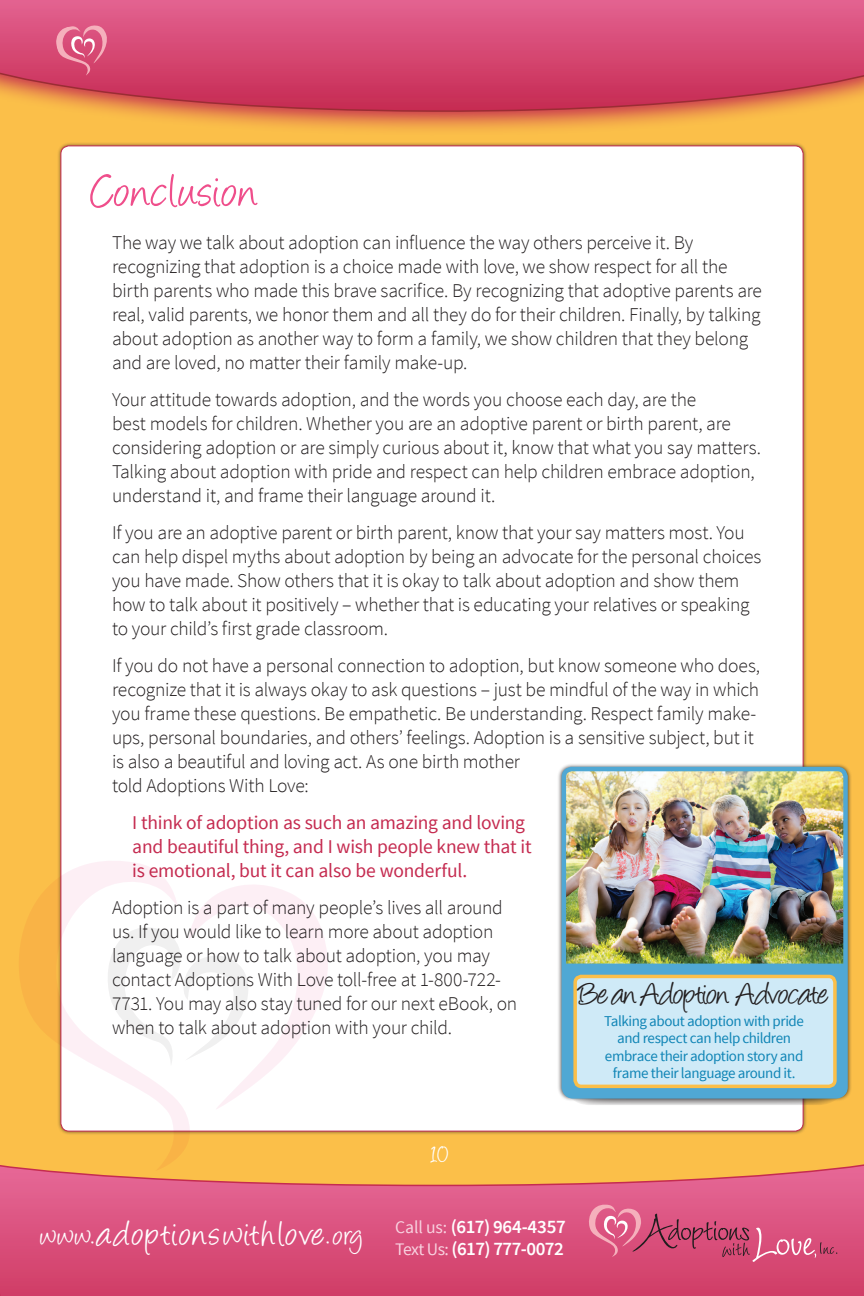
<style>
.page{position:relative;width:864px;height:1296px;background:#fff}
.page>*{position:absolute;margin:0;border:0;box-sizing:border-box;transform-origin:0 0}
.t1{font:54px "Angelina";letter-spacing:.02em;color:#ef4e8b}
.t2{font:40.2px "Angelina";letter-spacing:.035em;color:#fff}
.t3{font:36px "Angelina";letter-spacing:-.03em;color:#231f20}
.t4{font:27px "Angelina";color:#fff}
.t5{font:300 19.5px/24px "Source Sans Pro";letter-spacing:-.015em;color:#231f20}
.t6{font:19.5px/24px "Source Sans Pro";letter-spacing:-.015em;color:#c52b50}
.t7{font:600 19.05px "Source Sans Pro";letter-spacing:-.03em;color:#fff}
.t8{font:15px/17.2px "Source Sans Pro";letter-spacing:-.025em;color:#1085b6;text-align:center}
.s1{font-size:33.9px}
.s2{font-weight:400;font-size:17.7px;color:#f8d2e0}
</style>
<div class="page">
<div style="left:0;top:60px;width:864px;height:1141px;background:#fbbf49"></div>
<div style="left:61px;top:146px;width:742px;height:985px;background:#fff;border-radius:8px"></div>
<svg style="left:563px;top:991px;width:284px;height:114px"></svg>
<div style="left:558px;top:763px;width:294px;height:338px;background:#231f20;opacity:.75"></div>
<img style="left:567px;top:772px;width:276px;height:190px">
<div style="left:562px;top:767px;width:286px;height:331px;border:4px solid #50a8d4;border-radius:8px"></div>
<svg style="left:562px;top:962px;width:286px;height:138px;background:#58a6c7"></svg>
<div style="left:575px;top:976px;width:260px;height:110px;background:#cfeaf7;border-radius:6px"></div>
<div style="left:573px;top:975px;width:264px;height:113px;border:3px solid #fbbf49;border-radius:6px"></div>
<svg style="left:116px;top:112px;width:646px;height:18px"></svg>
<svg style="left:0;top:0;width:864px;height:112px;background:#d64e6f"></svg>
<svg style="left:0;top:1164px;width:864px;height:132px;background:#dd5c75"></svg>
<svg style="left:589px;top:1205px;width:248px;height:57px;background:#d45880"></svg>
<svg style="left:55px;top:25px;width:59px;height:51px;background:#dc6185"></svg>
<svg style="left:191px;top:885px;width:170px;height:249px"></svg>
<svg style="left:11px;top:857px;width:180px;height:314px"></svg>
<h1 class="t1" style="left:92px;top:168px;width:167px">Conclusion</h1>
<p class="t5" style="left:112px;top:231px;width:651px">The way we talk about adoption can influence the way others perceive it. By recognizing that adoption is a choice made with love, we show respect for all the birth parents who made this brave sacrifice. By recognizing that adoptive parents are real, valid parents, we honor them and all they do for their children. Finally, by talking about adoption as another way to form a family, we show children that they belong and are loved, no matter their family make-up.</p>
<p class="t5" style="left:112px;top:388px;width:648px">Your attitude towards adoption, and the words you choose each day, are the<br>best models for children. Whether you are an adoptive parent or birth parent, are considering adoption or are simply curious about it, know that what you say matters.<br>Talking about adoption with pride and respect can help children embrace adoption, understand it, and frame their language around it.</p>
<p class="t5" style="left:112px;top:521px;width:651px">If you are an adoptive parent or birth parent, know that your say matters most. You can help dispel myths about adoption by being an advocate for the personal choices you have made. Show others that it is okay to talk about adoption and show them how to talk about it positively – whether that is educating your relatives or speaking to your child’s first grade classroom.</p>
<p class="t5" style="left:112px;top:654px;width:650px">If you do not have a personal connection to adoption, but know someone who does, recognize that it is always okay to ask questions – just be mindful of the way in which you frame these questions. Be empathetic. Be understanding. Respect family make&shy;ups, personal boundaries, and others’ feelings. Adoption is a sensitive subject, but it is also a beautiful and loving act. As one birth mother<br>told Adoptions With Love:</p>
<p class="t6" style="left:132px;top:811px;width:401px">I think of adoption as such an amazing and loving and beautiful thing, and I wish people knew that it is emotional, but it can also be wonderful.</p>
<p class="t5" style="left:112px;top:896px;width:407px">Adoption is a part of many people’s lives all around us. If you would like to learn more about adoption language or how to talk about adoption, you may contact Adoptions With Love toll-free at 1-800-722- 7731. You may also stay tuned for our next eBook, on when to talk about adoption with your child.</p>
<h3 class="t3" style="left:579px;top:979px;width:251px">Be an Adoption Advocate</h3>
<p class="t8" style="left:604px;top:1013px;width:201px">Talking about adoption with pride and respect can help children embrace their adoption story and frame their language around it.</p>
<h3 class="t4" style="left:431px;top:1142px;width:19px">10</h3>
<h2 class="t2" style="left:41px;top:1217px;width:527px"><span class="s1">www.</span>adoptionswithlove<span class="s1">.org</span> <sup>Call</sup> <sup>us:</sup> <sup>(617)</sup> <sup>964-4357</sup></h2>
<p class="t7" style="left:395px;top:1237px;width:170px"><span class="s2">Text Us:</span> (617) 777-0072</p>
</div>
